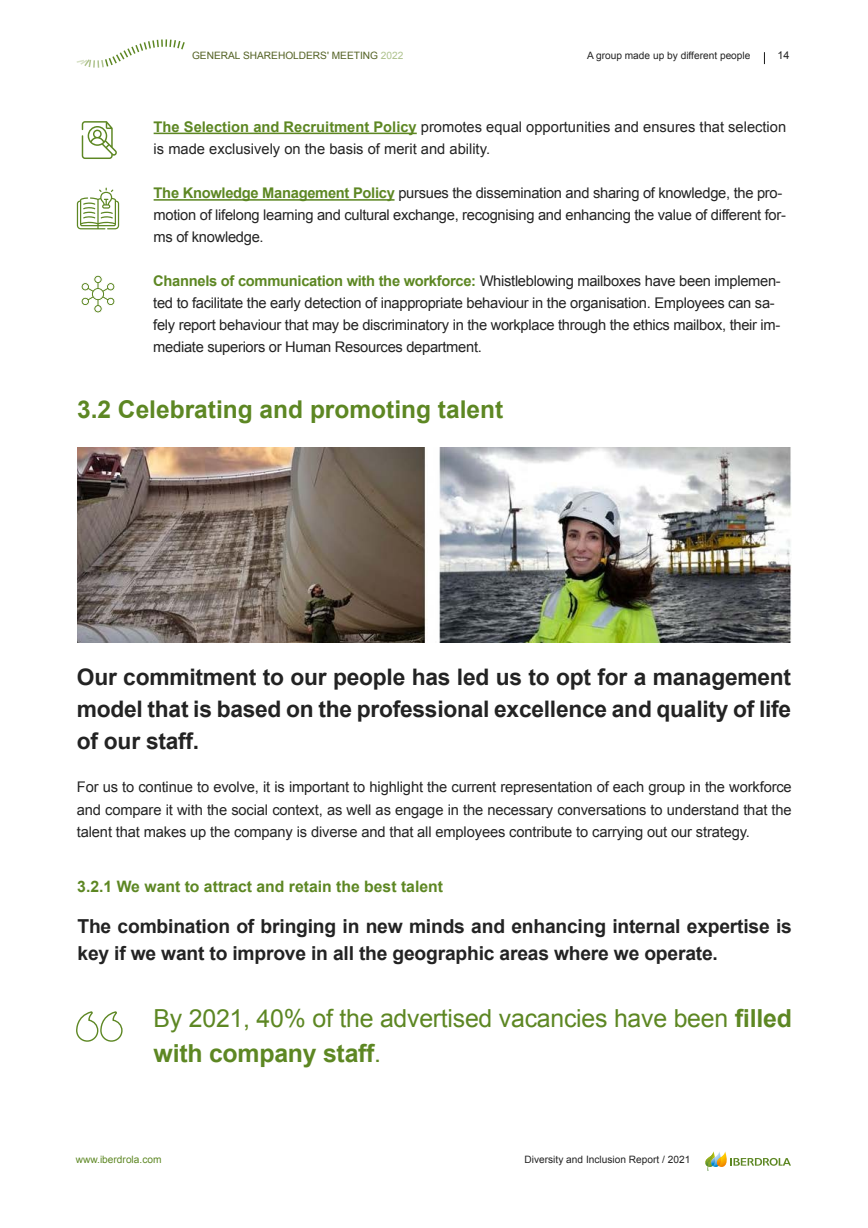
<style>
.page{position:relative;width:868px;height:1228px;background:#fff}
.page>*{position:absolute;margin:0;border:0;box-sizing:border-box;transform-origin:0 0}
.t1{font:24.85px/35.3px "Arial";letter-spacing:-.01em;color:#5d8723}
.t2{font:700 24.5px "Arial";color:#5d8723}
.t3{font:700 22.75px/32.2px "Arial";letter-spacing:-.01em;color:#232323;text-align:justify}
.t4{font:700 19.25px/26.6px "Arial";letter-spacing:-.01em;color:#232323}
.t5{font:700 15.75px "Arial";color:#5d8723}
.t6{font:14.7px/22px "Arial";letter-spacing:-.02em;color:#232323}
.t7{font:14.7px/22px "Arial";color:#232323}
.t8{font:10.85px "Arial";color:#232323}
.t9{font:10.15px "Arial";color:#232323}
.t10{font:10.15px "Arial";color:#536123}
.t11{font:10.15px "Arial";color:#5d8723}
.s1{color:#afc38e}
.s2{font-weight:700;color:#5d8723}
.s3{font-weight:700}
</style>
<div class="page">
<svg style="left:764px;top:52px;width:1px;height:12px"></svg>
<svg style="left:705px;top:1151px;width:86px;height:20px"></svg>
<svg style="left:77px;top:39px;width:108px;height:29px"></svg>
<hr style="left:154px;top:133px;width:263px;height:1px;background:#5d8723">
<hr style="left:154px;top:199px;width:240px;height:2px;background:#5d8723">
<svg style="left:82px;top:121px;width:35px;height:38px"></svg>
<svg style="left:77px;top:188px;width:42px;height:41px"></svg>
<svg style="left:81px;top:275px;width:34px;height:38px"></svg>
<img style="left:77px;top:448px;width:715px;height:195px">
<svg style="left:76px;top:1011px;width:47px;height:31px"></svg>
<p class="t10" style="left:192px;top:48px;width:213px">GENERAL SHAREHOLDERS' MEETING <span class="s1">2022</span></p>
<p class="t9" style="left:587px;top:48px;width:165px">A group made up by different people</p>
<p class="t8" style="left:777px;top:48px;width:14px">14</p>
<p class="t7" style="left:154px;top:116px;width:634px"><span class="s2">The Selection and Recruitment Policy</span> promotes equal opportunities and ensures that selection is made exclusively on the basis of merit and ability.</p>
<p class="t6" style="left:154px;top:182px;width:634px"><span class="s2">The Knowledge Management Policy</span> pursues the dissemination and sharing of knowledge, the pro&shy;motion of lifelong learning and cultural exchange, recognising and enhancing the value of different for&shy;ms of knowledge.</p>
<p class="t6" style="left:153px;top:270px;width:629px"><span class="s2">Channels of communication with the workforce:</span> Whistleblowing mailboxes have been implemen&shy;ted to facilitate the early detection of inappropriate behaviour in the organisation. Employees can sa&shy;fely report behaviour that may be discriminatory in the workplace through the ethics mailbox, their im&shy;mediate superiors or Human Resources department.</p>
<h2 class="t2" style="left:77px;top:393px;width:428px">3.2 Celebrating and promoting talent</h2>
<h3 class="t3" style="left:77px;top:662px;width:716px">Our commitment to our people has led us to opt for a management model that is based on the professional excellence and quality of life of our staff.</h3>
<p class="t6" style="left:77px;top:776px;width:716px;text-align:justify">For us to continue to evolve, it is important to highlight the current representation of each group in the workforce and compare it with the social context, as well as engage in the necessary conversations to understand that the talent that makes up the company is diverse and that all employees contribute to carrying out our strategy.</p>
<p class="t5" style="left:77px;top:876px;width:367px">3.2.1 We want to attract and retain the best talent</p>
<h3 class="t4" style="left:77px;top:914px;width:716px">The combination of bringing in new minds and enhancing internal expertise is key if we want to improve in all the geographic areas where we operate.</h3>
<h1 class="t1" style="left:154px;top:1001px;width:640px">By 2021, 40% of the advertised vacancies have been <span class="s3">filled with company staff</span>.</h1>
<p class="t11" style="left:76px;top:1152px;width:87px">www.iberdrola.com</p>
<p class="t9" style="left:524px;top:1152px;width:167px">Diversity and Inclusion Report / 2021</p>
</div>
